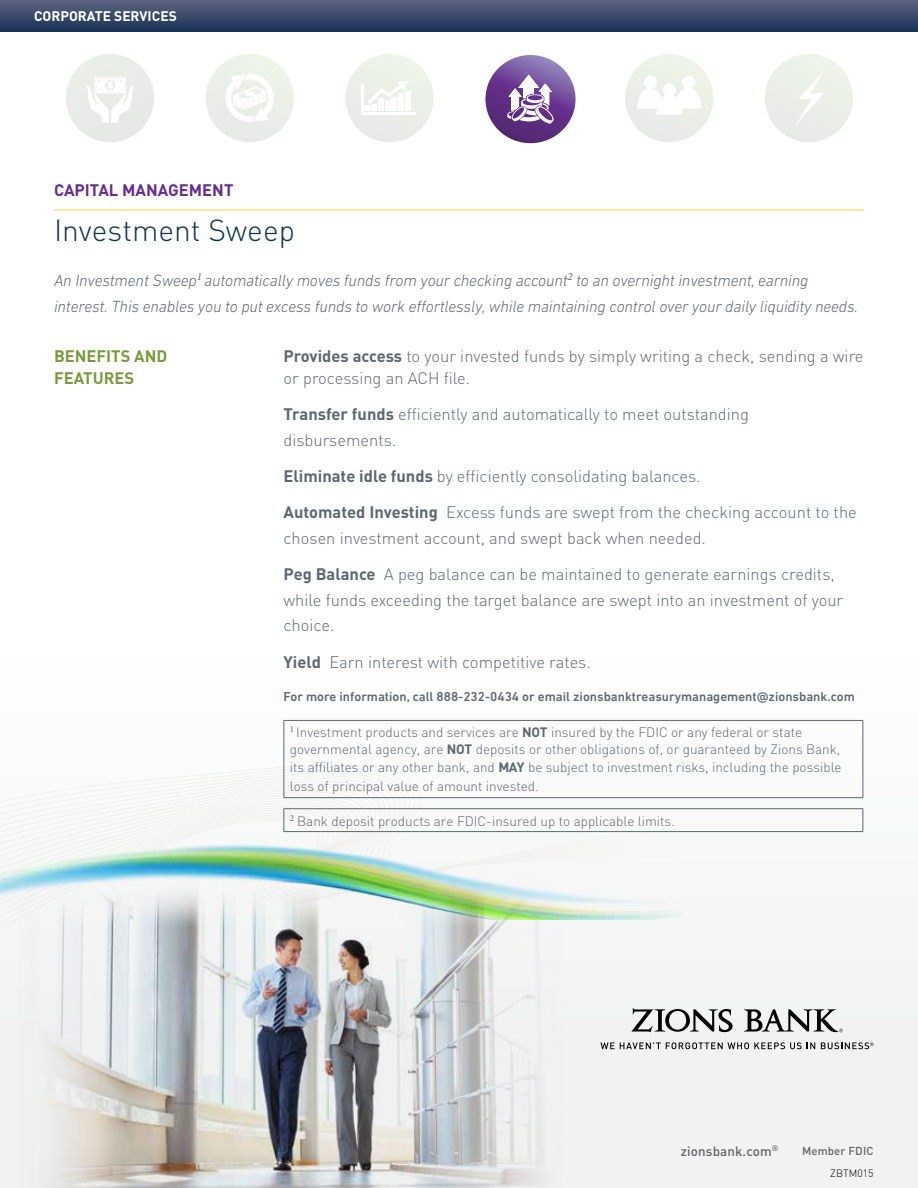
<style>
.page{position:relative;width:918px;height:1188px;background:#fff}
.page>*{position:absolute;margin:0;border:0;box-sizing:border-box;transform-origin:0 0}
.t1{font:300 30px "DIN";color:#0a3254}
.t2{font:300 16.5px/25.5px "DIN";color:#5d6770}
.t3{font:italic 300 16.5px/26.5px "DIN Next LT Pro";letter-spacing:-.01em;color:#5d6770}
.t4{font:700 16.5px/22.5px "DIN";color:#799b3d}
.t5{font:700 16.5px "DIN";color:#662d91}
.t6{font:700 13.8px "DIN";color:#fff}
.t7{font:300 13.5px/18px "DIN";color:#5d6770}
.t8{font:500 13.35px "DIN";letter-spacing:.01em;color:#636466}
.t9{font:500 13.2px "DIN Next LT Pro";color:#5d6770}
.t10{font:500 11.4px "DIN";letter-spacing:.01em;color:#636466}
.t11{font:300 10.5px "DIN";color:#000}
.t12{font:500 7.8px "DIN";color:#636466}
.s1{font-weight:700}
</style>
<div class="page">
<svg style="left:0;top:0;width:918px;height:31px;background:#3c4a6b"></svg>
<svg style="left:0;top:764px;width:712px;height:165px"></svg>
<img style="left:0;top:824px;width:681px;height:96px">
<img style="left:10px;top:834px;width:560px;height:354px">
<svg style="left:346px;top:54px;width:88px;height:88px"></svg>
<div style="left:378px;top:98px;width:6px;height:13px;background:#fff"></div>
<div style="left:385px;top:100px;width:6px;height:11px;background:#fff"></div>
<div style="left:392px;top:97px;width:5px;height:14px;background:#fff"></div>
<div style="left:398px;top:93px;width:6px;height:18px;background:#fff"></div>
<div style="left:405px;top:91px;width:6px;height:20px;background:#fff"></div>
<svg style="left:206px;top:54px;width:88px;height:88px"></svg>
<svg style="left:625px;top:54px;width:88px;height:88px"></svg>
<svg style="left:66px;top:54px;width:88px;height:88px"></svg>
<svg style="left:765px;top:54px;width:88px;height:88px"></svg>
<svg style="left:485px;top:55px;width:91px;height:88px"></svg>
<hr style="left:54px;top:210px;width:810px;height:1px;background:#ffd141">
<hr style="left:284px;top:720px;width:579px;height:1px;background:#5d6770">
<hr style="left:284px;top:721px;width:1px;height:76px;background:#5d6770">
<hr style="left:862px;top:721px;width:1px;height:76px;background:#5d6770">
<hr style="left:284px;top:797px;width:579px;height:1px;background:#5d6770">
<hr style="left:284px;top:808px;width:579px;height:1px;background:#5d6770">
<svg style="left:284px;top:809px;width:1px;height:22px"></svg>
<svg style="left:862px;top:809px;width:1px;height:22px"></svg>
<hr style="left:284px;top:831px;width:579px;height:1px;background:#5d6770">
<svg style="left:631px;top:1008px;width:102px;height:24px"></svg>
<svg style="left:744px;top:1009px;width:99px;height:24px"></svg>
<svg style="left:600px;top:1042px;width:215px;height:7px"></svg>
<svg style="left:821px;top:1042px;width:53px;height:7px"></svg>
<p class="t6" style="left:34px;top:7px;width:144px">CORPORATE SERVICES</p>
<p class="t5" style="left:54px;top:179px;width:181px">CAPITAL MANAGEMENT</p>
<h1 class="t1" style="left:54px;top:212px;width:242px">Investment Sweep</h1>
<p class="t3" style="left:54px;top:267px;width:806px">An Investment Sweep<sup>1</sup> automatically moves funds from your checking account<sup>2</sup> to an overnight investment, earning interest. This enables you to put excess funds to work effortlessly, while maintaining control over your daily liquidity needs.</p>
<p class="t2" style="left:283px;top:344px;width:581px;line-height:22.5px"><span class="s1">Provides access</span> to your invested funds by simply writing a check, sending a wire or processing an ACH file.</p>
<p class="t2" style="left:283px;top:402px;width:467px"><span class="s1">Transfer funds</span> efficiently and automatically to meet outstanding disbursements.</p>
<p class="t2" style="left:283px;top:463px;width:419px"><span class="s1">Eliminate idle funds</span> by efficiently consolidating balances.</p>
<p class="t2" style="left:283px;top:500px;width:575px"><span class="s1">Automated Investing</span> Excess funds are swept from the checking account to the chosen investment account, and swept back when needed.</p>
<p class="t2" style="left:283px;top:561px;width:561px"><span class="s1">Peg Balance</span> A peg balance can be maintained to generate earnings credits, while funds exceeding the target balance are swept into an investment of your choice.</p>
<p class="t2" style="left:283px;top:649px;width:309px"><span class="s1">Yield</span> Earn interest with competitive rates.</p>
<p class="t9" style="left:284px;top:688px;width:573px">For more information, call 888-232-0434 or email zionsbanktreasurymanagement@zionsbank.com</p>
<p class="t7" style="left:290px;top:723px;width:553px"><sup>1</sup> Investment products and services are <span class="s1">NOT</span> insured by the FDIC or any federal or state governmental agency, are <span class="s1">NOT</span> deposits or other obligations of, or guaranteed by Zions Bank, its affiliates or any other bank, and <span class="s1">MAY</span> be subject to investment risks, including the possible loss of principal value of amount invested.</p>
<p class="t7" style="left:290px;top:812px;width:386px"><sup>2</sup> Bank deposit products are FDIC-insured up to applicable limits.</p>
<p class="t4" style="left:54px;top:344px;width:115px">BENEFITS AND<br>FEATURES</p>
<p class="t12" style="left:772px;top:1144px;width:8px">®</p>
<p class="t8" style="left:681px;top:1142px;width:92px">zionsbank.com</p>
<p class="t10" style="left:802px;top:1144px;width:73px">Member FDIC</p>
<p class="t11" style="left:830px;top:1166px;width:45px">ZBTM015</p>
</div>
